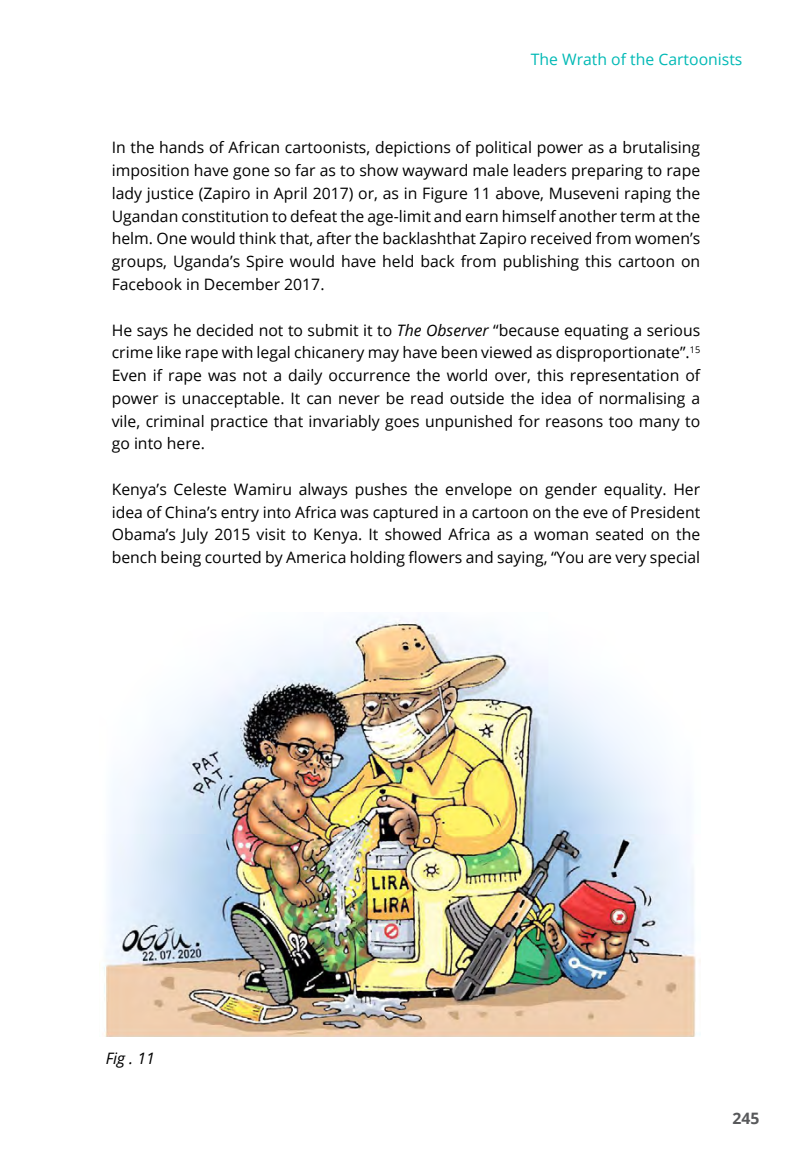
<style>
.page{position:relative;width:812px;height:1171px;background:#fff}
.page>*{position:absolute;margin:0;border:0;box-sizing:border-box;transform-origin:0 0}
.Body{font:15.75px/22.8px "Open Sans";color:#000;text-align:justify}
.t1{font:15.75px "Open Sans";color:#00b9b5}
.Source{font:italic 15.75px "Open Sans";color:#000}
.t2{font:700 15.75px "Open Sans";color:#58595b}
.s1{font-style:italic}
</style>
<div class="page">
<img style="left:104px;top:616px;width:592px;height:421px">
<p class="t1" style="left:530px;top:48px;width:213px">The Wrath of the Cartoonists</p>
<p class="Body" style="left:112px;top:136px;width:589px">In the hands of African cartoonists, depictions of political power as a brutalising imposition have gone so far as to show wayward male leaders preparing to rape lady justice (Zapiro in April 2017) or, as in Figure 11 above, Museveni raping the Ugandan constitution to defeat the age-limit and earn himself another term at the helm. One would think that, after the backlashthat Zapiro received from women’s groups, Uganda’s Spire would have held back from publishing this cartoon on Facebook in December 2017.</p>
<p class="Body" style="left:112px;top:318px;width:589px">He says he decided not to submit it to <span class="s1">The Observer</span> “because equating a serious crime like rape with legal chicanery may have been viewed as disproportionate”.<sup>15<br></sup>Even if rape was not a daily occurrence the world over, this representation of power is unacceptable. It can never be read outside the idea of normalising a vile, criminal practice that invariably goes unpunished for reasons too many to go into here.</p>
<p class="Body" style="left:112px;top:477px;width:589px">Kenya’s Celeste Wamiru always pushes the envelope on gender equality. Her idea of China’s entry into Africa was captured in a cartoon on the eve of President Obama’s July 2015 visit to Kenya. It showed Africa as a woman seated on the bench being courted by America holding flowers and saying, “You are very special</p>
<p class="Source" style="left:106px;top:1047px;width:50px">Fig . 11</p>
<p class="t2" style="left:732px;top:1107px;width:28px">245</p>
</div>
